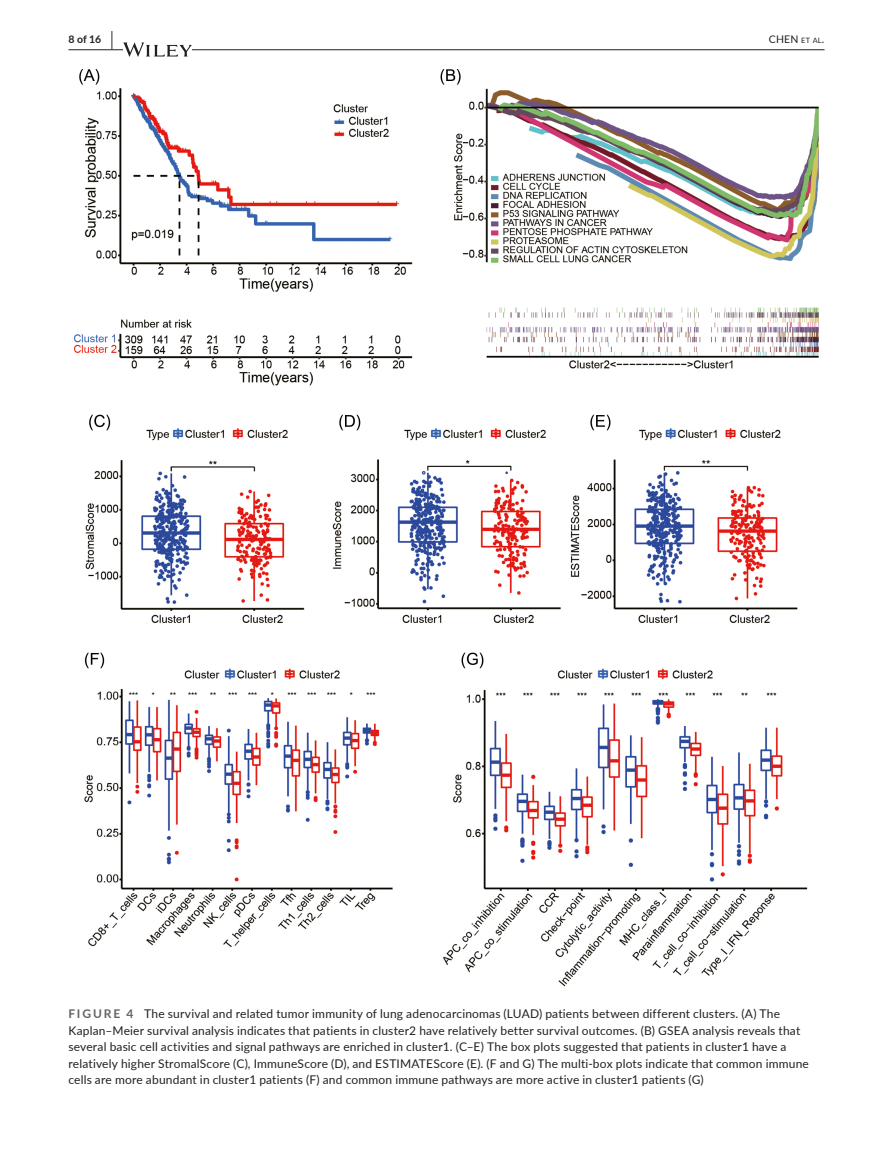
<style>
.page{position:relative;width:893px;height:1174px;background:#fff}
.page>*{position:absolute;margin:0;border:0;box-sizing:border-box;transform-origin:0 0}
.t1{font:12px/16.5px "Lato";letter-spacing:.015em;color:#231f20}
.t2{font:10.5px "Lato";color:#231f20}
.t3{font:700 10.5px "Lato";color:#231f20}
.s1{font-size:19.5px}
.s2{font-size:7.35px}
.s3{font-weight:700;color:#636366}
</style>
<div class="page">
<hr style="left:68px;top:49px;width:756px;height:1px;background:#231f20">
<svg style="left:123px;top:42px;width:69px;height:15px"></svg>
<img style="left:73px;top:69px;width:746px;height:917px">
<p class="t3" style="left:68px;top:31px;width:46px">8 of 16 <span class="s1">|</span></p>
<p class="t2" style="left:769px;top:31px;width:57px">CHEN <span class="s2">et al</span>.</p>
<p class="t1" style="left:68px;top:1005px;width:742px"><span class="s3">FIGURE 4</span> The survival and related tumor immunity of lung adenocarcinomas (LUAD) patients between different clusters. (A) The Kaplan–Meier survival analysis indicates that patients in cluster2 have relatively better survival outcomes. (B) GSEA analysis reveals that several basic cell activities and signal pathways are enriched in cluster1. (C–E) The box plots suggested that patients in cluster1 have a relatively higher StromalScore (C), ImmuneScore (D), and ESTIMATEScore (E). (F and G) The multi-box plots indicate that common immune cells are more abundant in cluster1 patients (F) and common immune pathways are more active in cluster1 patients (G)</p>
</div>
